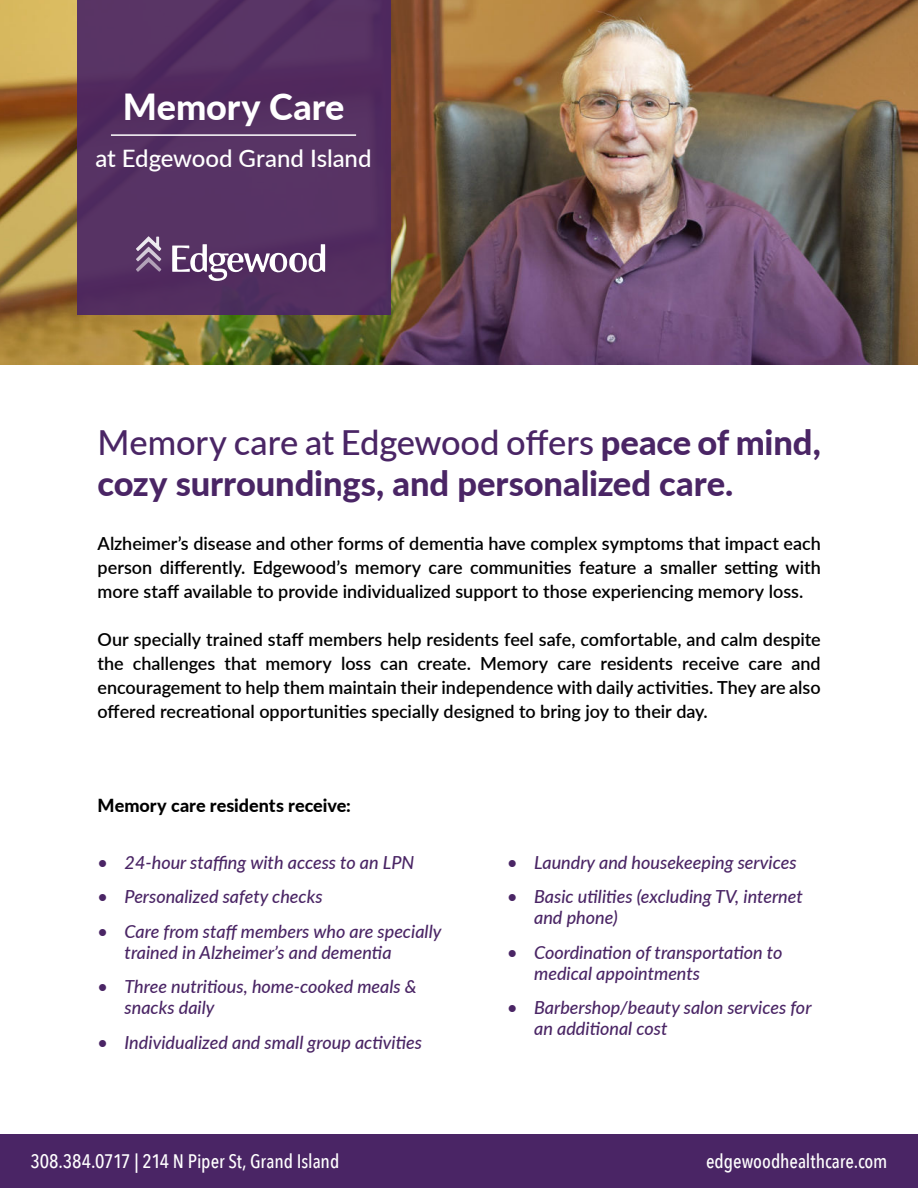
<style>
.page{position:relative;width:918px;height:1188px;background:#fff}
.page>*{position:absolute;margin:0;border:0;box-sizing:border-box;transform-origin:0 0}
.t1{font:800 36px "Lato";color:#fff}
.t2{font:800 34.5px/41.4px "Lato";letter-spacing:-.005em;color:#4a2565}
.t3{font:500 24px "Lato";letter-spacing:-.005em;color:#fff}
.t4{font:500 19.5px "Avenir Next Condensed";letter-spacing:-.005em;color:#fff}
.t5{font:600 18px/24px "Lato";color:#000;text-align:justify}
.t6{font:italic 500 18px/21px "Lato";color:#4a2565}
.t7{font:800 18px "Lato";color:#000}
.s1{font-weight:500}
</style>
<div class="page">
<img style="left:0;top:0;width:918px;height:364px">
<div style="left:77px;top:0;width:313px;height:315px;background:#573264"></div>
<div style="left:0;top:1134px;width:918px;height:54px;background:#4a2565"></div>
<svg style="left:172px;top:244px;width:153px;height:37px"></svg>
<svg style="left:136px;top:236px;width:25px;height:36px"></svg>
<hr style="left:111px;top:134px;width:245px;height:2px;background:#fff">
<h1 class="t1" style="left:123px;top:93px;width:223px">Memory Care</h1>
<h3 class="t3" style="left:95px;top:147px;width:278px">at Edgewood Grand Island</h3>
<h2 class="t2" style="left:98px;top:424px;width:725px"><span class="s1">Memory care at Edgewood offers</span> peace of mind, cozy surroundings, and personalized care.</h2>
<p class="t5" style="left:98px;top:530px;width:725px">Alzheimer’s disease and other forms of dementia have complex symptoms that impact each person differently. Edgewood’s memory care communities feature a smaller setting with more staff available to provide individualized support to those experiencing memory loss.</p>
<p class="t5" style="left:98px;top:626px;width:725px">Our specially trained staff members help residents feel safe, comfortable, and calm despite the challenges that memory loss can create. Memory care residents receive care and encouragement to help them maintain their independence with daily activities. They are also offered recreational opportunities specially designed to bring joy to their day.</p>
<p class="t7" style="left:98px;top:798px;width:255px">Memory care residents receive:</p>
<p class="t6" style="left:98px;top:852px;width:318px">• 24-hour staffing with access to an LPN</p>
<p class="t6" style="left:98px;top:886px;width:227px">• Personalized safety checks</p>
<p class="t6" style="left:125px;top:921px;width:318px;text-indent:-27px">• Care from staff members who are specially trained in Alzheimer’s and dementia</p>
<p class="t6" style="left:125px;top:976px;width:294px;text-indent:-27px">• Three nutritious, home-cooked meals &amp; snacks daily</p>
<p class="t6" style="left:98px;top:1032px;width:326px">• Individualized and small group activities</p>
<p class="t6" style="left:507px;top:852px;width:291px">• Laundry and housekeeping services</p>
<p class="t6" style="left:534px;top:886px;width:270px;text-indent:-27px">• Basic utilities (excluding TV, internet and phone)</p>
<p class="t6" style="left:534px;top:942px;width:250px;text-indent:-27px">• Coordination of transportation to medical appointments</p>
<p class="t6" style="left:534px;top:997px;width:279px;text-indent:-27px">• Barbershop/beauty salon services for an additional cost</p>
<p class="t4" style="left:30px;top:1153px;width:310px">308.384.0717 | 214 N Piper St, Grand Island</p>
<p class="t4" style="left:706px;top:1153px;width:183px">edgewoodhealthcare.com</p>
</div>
